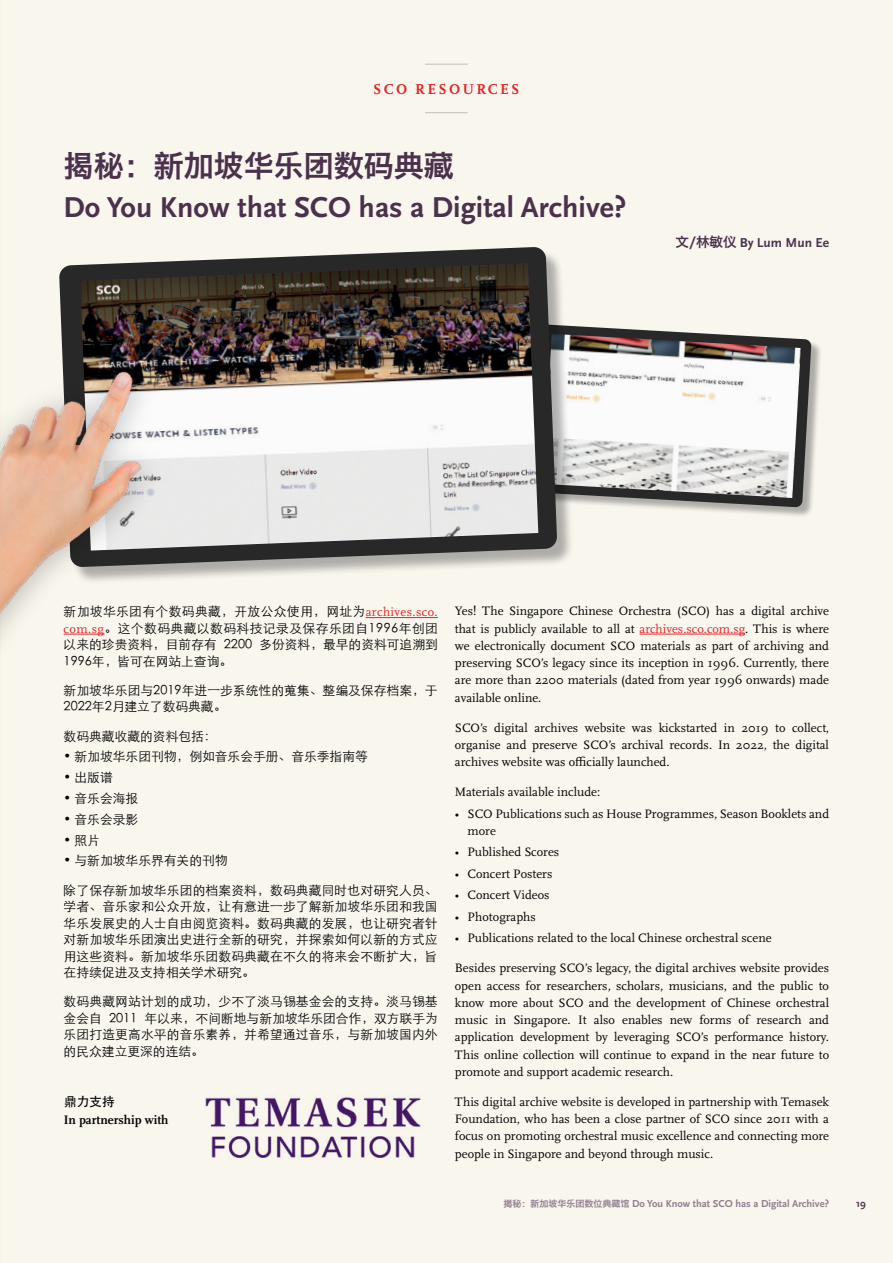
<style>
.page{position:relative;width:893px;height:1263px;background:#f9f6ee}
.page>*{position:absolute;margin:0;border:0;box-sizing:border-box;transform-origin:0 0}
.t1{font:700 30px "Scala Sans Pro";color:#4b314c}
.t2{font:30px "Hiragino Sans GB W6";color:#4b314c}
.t3{font:700 15px "Scala Pro";letter-spacing:.15em;color:#e42326}
.t4{font:700 13.5px "Scala Sans Pro";color:#4b314c}
.t5{font:12.75px/17.2px "Scala Pro";color:#000;text-align:justify}
.t6{font:300 12.75px/16.5px "ST Heiti SC";color:#000;text-align:justify}
.t7{font:700 12.75px "Scala Pro";color:#000}
.t8{font:500 12.75px "ST Heiti SC";color:#000}
.t9{font:700 10.5px "Scala Sans Pro";color:#907e8e}
.t10{font:700 10.5px "Scala Sans Pro";color:#4b314c}
.s1{font-family:"Hiragino Sans GB W6";font-weight:400}
.s2{font-family:"Scala Pro";font-weight:400;color:#e42326}
.s3{color:#e42326}
.s4{font-family:"Hiragino Sans GB W6";font-weight:400;font-size:9px}
</style>
<div class="page">
<hr style="left:425px;top:64px;width:43px;height:1px;background:#c5bab7">
<hr style="left:425px;top:112px;width:43px;height:1px;background:#c5bab7">
<div style="left:533px;top:326px;width:289px;height:192px;background:#000;opacity:.3"></div>
<svg style="left:575px;top:326px;width:236px;height:181px"></svg>
<img style="left:575px;top:334px;width:226px;height:164px">
<hr style="left:366px;top:617px;width:72px;height:1px;background:#e42326">
<hr style="left:639px;top:634px;width:106px;height:1px;background:#e42326">
<div style="left:62px;top:250px;width:513px;height:335px;background:#000;opacity:.3"></div>
<svg style="left:59px;top:247px;width:498px;height:320px"></svg>
<img style="left:80px;top:263px;width:458px;height:287px">
<img style="left:0;top:289px;width:198px;height:362px">
<img style="left:205px;top:1097px;width:216px;height:61px">
<p class="t3" style="left:373px;top:80px;width:148px">SCO RESOURCES</p>
<h1 class="t2" style="left:64px;top:146px;width:391px">揭秘：新加坡华乐团数码典藏</h1>
<h1 class="t1" style="left:64px;top:190px;width:564px">Do You Know that SCO has a Digital Archive?</h1>
<p class="t4" style="left:675px;top:235px;width:155px"><span class="s1">文/林敏仪</span> By Lum Mun Ee</p>
<p class="t6" style="left:64px;top:602px;width:376px">新加坡华乐团有个数码典藏，开放公众使用，网址为<span class="s2">archives.sco. com.sg</span>。这个数码典藏以数码科技记录及保存乐团自1996年创团以来的珍贵资料，目前存有 2200 多份资料，最早的资料可追溯到1996年，皆可在网站上查询。</p>
<p class="t6" style="left:64px;top:681px;width:376px">新加坡华乐团与2019年进一步系统性的蒐集、整编及保存档案，于<br>2022年2月建立了数码典藏。</p>
<p class="t6" style="left:64px;top:726px;width:155px">数码典藏收藏的资料包括：</p>
<p class="t6" style="left:64px;top:747px;width:306px">• 新加坡华乐团刊物，例如音乐会手册、音乐季指南等</p>
<p class="t6" style="left:64px;top:768px;width:51px">• 出版谱</p>
<p class="t6" style="left:64px;top:789px;width:76px">• 音乐会海报</p>
<p class="t6" style="left:64px;top:809px;width:76px">• 音乐会录影</p>
<p class="t6" style="left:64px;top:830px;width:38px">• 照片</p>
<p class="t6" style="left:64px;top:851px;width:165px">• 与新加坡华乐界有关的刊物</p>
<p class="t6" style="left:64px;top:880px;width:376px">除了保存新加坡华乐团的档案资料，数码典藏同时也对研究人员、学者、音乐家和公众开放，让有意进一步了解新加坡华乐团和我国华乐发展史的人士自由阅览资料。数码典藏的发展，也让研究者针对新加坡华乐团演出史进行全新的研究，并探索如何以新的方式应用这些资料。新加坡华乐团数码典藏在不久的将来会不断扩大，旨在持续促进及支持相关学术研究。</p>
<p class="t6" style="left:64px;top:992px;width:376px">数码典藏网站计划的成功，少不了淡马锡基金会的支持。淡马锡基金会自 2011 年以来，不间断地与新加坡华乐团合作，双方联手为乐团打造更高水平的音乐素养，并希望通过音乐，与新加坡国内外的民众建立更深的连结。</p>
<p class="t8" style="left:64px;top:1095px;width:52px">鼎力支持</p>
<p class="t7" style="left:64px;top:1112px;width:106px">In partnership with</p>
<p class="t5" style="left:455px;top:603px;width:376px">Yes! The Singapore Chinese Orchestra (SCO) has a digital archive that is publicly available to all at <span class="s3">archives.sco.com.sg</span>. This is where we electronically document SCO materials as part of archiving and preserving SCO’s legacy since its inception in 1996. Currently, there are more than 2200 materials (dated from year 1996 onwards) made available online.</p>
<p class="t5" style="left:455px;top:719px;width:376px">SCO’s digital archives website was kickstarted in 2019 to collect, organise and preserve SCO’s archival records. In 2022, the digital archives website was officially launched.</p>
<p class="t5" style="left:455px;top:783px;width:147px">Materials available include:</p>
<p class="t5" style="left:468px;top:805px;width:363px;text-indent:-13px">• SCO Publications such as House Programmes, Season Booklets and more</p>
<p class="t5" style="left:455px;top:844px;width:106px">• Published Scores</p>
<p class="t5" style="left:455px;top:865px;width:99px">• Concert Posters</p>
<p class="t5" style="left:455px;top:887px;width:96px">• Concert Videos</p>
<p class="t5" style="left:455px;top:908px;width:83px">• Photographs</p>
<p class="t5" style="left:455px;top:930px;width:318px">• Publications related to the local Chinese orchestral scene</p>
<p class="t5" style="left:455px;top:960px;width:376px">Besides preserving SCO’s legacy, the digital archives website provides open access for researchers, scholars, musicians, and the public to know more about SCO and the development of Chinese orchestral music in Singapore. It also enables new forms of research and application development by leveraging SCO’s performance history.<br>This online collection will continue to expand in the near future to promote and support academic research.</p>
<p class="t5" style="left:455px;top:1093px;width:376px">This digital archive website is developed in partnership with Temasek Foundation, who has been a close partner of SCO since 2011 with a focus on promoting orchestral music excellence and connecting more people in Singapore and beyond through music.</p>
<p class="t9" style="left:503px;top:1197px;width:327px"><span class="s4">揭秘：新加坡华乐团数位典藏馆</span> Do You Know that SCO has a Digital Archive?</p>
<p class="t10" style="left:856px;top:1197px;width:11px">19</p>
</div>
